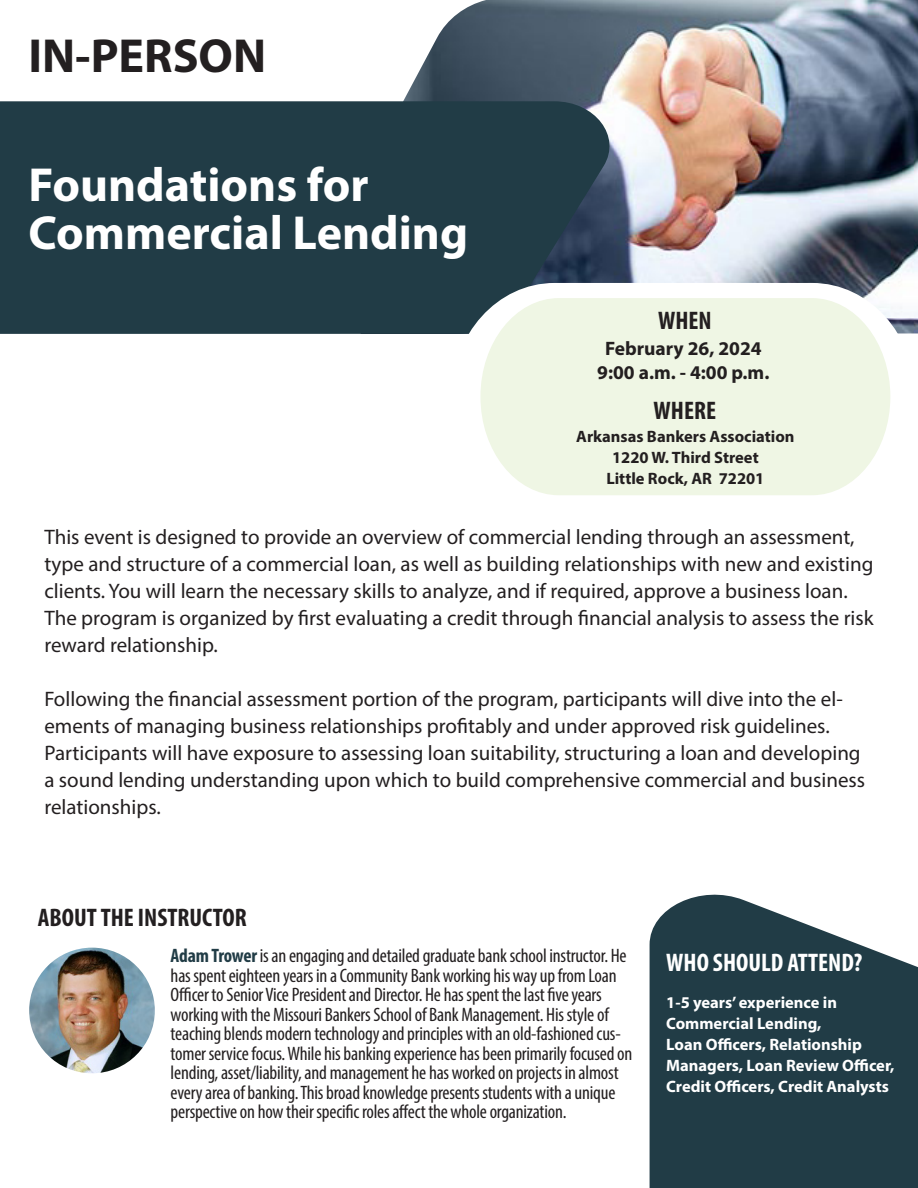
<style>
.page{position:relative;width:918px;height:1188px;background:#fff}
.page>*{position:absolute;margin:0;border:0;box-sizing:border-box;transform-origin:0 0}
.t1{font:700 48px "Myriad Pro";color:#fff}
.Heading_1_-_center{font:700 48px "Myriad Pro";color:#231f20}
.Heading_1_-_left{font:700 condensed 25.5px "Myriad Pro";color:#231f20}
.Heading_1_-_center-2{font:700 condensed 25.5px "Myriad Pro";color:#fff}
.Heading_1_-_center-3{font:700 condensed 25.5px "Myriad Pro";color:#231f20}
.Body_text_1_-_left{font:21px/27px "Myriad Pro";color:#231f20}
.Body_text_1_-_left-2{font:condensed 19.5px/19.5px "Myriad Pro";letter-spacing:-.01em;color:#231f20}
.Heading_3_-_center{font:700 19.5px "Myriad Pro";color:#231f20}
.Heading_3_-_center-2{font:700 16.5px "Myriad Pro";color:#fff}
.Heading_3_-_center-3{font:700 16.5px/21px "Myriad Pro";color:#231f20;text-align:center}
.s1{font-weight:700;color:#213c46}
</style>
<div class="page">
<svg style="left:650px;top:894px;width:268px;height:294px;fill:#213c46"></svg>
<img style="left:29px;top:948px;width:126px;height:125px;border-radius:63px">
<img style="left:403px;top:0;width:515px;height:334px">
<div style="left:0;top:101px;width:622px;height:233px;background:#213c46"></div>
<svg style="left:451px;top:283px;width:464px;height:51px"></svg>
<svg style="left:480px;top:298px;width:410px;height:197px;fill:#eff6e4"></svg>
<p class="Heading_1_-_center" style="left:28px;top:24px;width:239px">IN-PERSON</p>
<p class="t1" style="left:28px;top:153px;width:342px">Foundations for</p>
<p class="t1" style="left:28px;top:201px;width:441px">Commercial Lending</p>
<p class="Heading_1_-_center-3" style="left:658px;top:304px;width:55px">WHEN</p>
<p class="Heading_3_-_center" style="left:605px;top:336px;width:158px">February 26, 2024</p>
<p class="Heading_3_-_center" style="left:597px;top:360px;width:174px">9:00 a.m. - 4:00 p.m.</p>
<p class="Heading_1_-_center-3" style="left:654px;top:395px;width:64px">WHERE</p>
<p class="Heading_3_-_center-3" style="left:576px;top:425px;width:220px">Arkansas Bankers Association<br>1220 W. Third Street</p>
<p class="Heading_3_-_center-3" style="left:606px;top:467px;width:160px">Little Rock, AR 72201</p>
<p class="Body_text_1_-_left" style="left:44px;top:523px;width:831px">This event is designed to provide an overview of commercial lending through an assessment, type and structure of a commercial loan, as well as building relationships with new and existing clients. You will learn the necessary skills to analyze, and if required, approve a business loan.<br>The program is organized by first evaluating a credit through financial analysis to assess the risk reward relationship.</p>
<p class="Body_text_1_-_left" style="left:44px;top:685px;width:822px">Following the financial assessment portion of the program, participants will dive into the el&shy;ements of managing business relationships profitably and under approved risk guidelines.<br>Participants will have exposure to assessing loan suitability, structuring a loan and developing a sound lending understanding upon which to build comprehensive commercial and business relationships.</p>
<p class="Heading_1_-_left" style="left:38px;top:902px;width:210px">ABOUT THE INSTRUCTOR</p>
<p class="Body_text_1_-_left-2" style="left:171px;top:946px;width:463px"><span class="s1">Adam Trower</span> is an engaging and detailed graduate bank school instructor. He has spent eighteen years in a Community Bank working his way up from Loan Officer to Senior Vice President and Director. He has spent the last five years working with the Missouri Bankers School of Bank Management. His style of teaching blends modern technology and principles with an old-fashioned cus&shy;tomer service focus. While his banking experience has been primarily focused on lending, asset/liability, and management he has worked on projects in almost every area of banking. This broad knowledge presents students with a unique perspective on how their specific roles affect the whole organization.</p>
<p class="Heading_1_-_center-2" style="left:666px;top:947px;width:198px">WHO SHOULD ATTEND?</p>
<p class="Heading_3_-_center-2" style="left:666px;top:992px;width:172px">1-5 years’ experience in</p>
<p class="Heading_3_-_center-2" style="left:666px;top:1013px;width:157px">Commercial Lending,</p>
<p class="Heading_3_-_center-2" style="left:666px;top:1034px;width:197px">Loan Officers, Relationship</p>
<p class="Heading_3_-_center-2" style="left:666px;top:1055px;width:230px">Managers, Loan Review Officer,</p>
<p class="Heading_3_-_center-2" style="left:666px;top:1076px;width:224px">Credit Officers, Credit Analysts</p>
</div>
